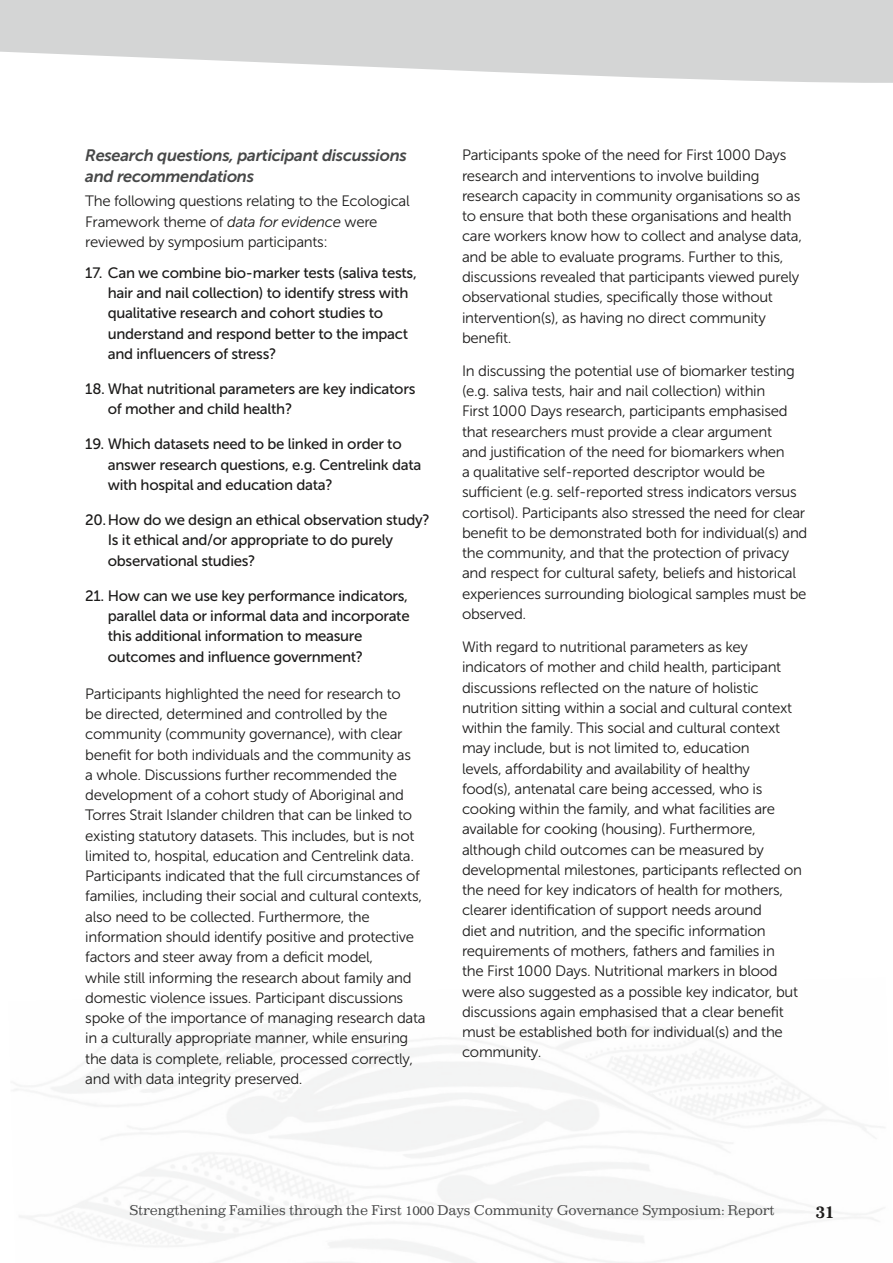
<style>
.page{position:relative;width:893px;height:1263px;background:#fff}
.page>*{position:absolute;margin:0;border:0;box-sizing:border-box;transform-origin:0 0}
.t1{font:700 18px "Impressum";color:#1c1b1a}
.t2{font:italic 16.5px/20.2px "Museo Sans 700";letter-spacing:-.02em;color:#474848}
.t3{font:15px/20.2px "Museo Sans 300";letter-spacing:-.02em;color:#1c1b1a}
.t4{font:15px/20.2px "Museo Sans 500";letter-spacing:-.02em;color:#1c1b1a}
.t5{font:13.5px "Impressum";letter-spacing:-.02em;color:#474848}
.s1{font-style:italic}
</style>
<div class="page">
<svg style="left:0;top:0;width:892px;height:83px;fill:#d4d5d5"></svg>
<p class="t2" style="left:85px;top:146px;width:323px">Research questions, participant discussions and recommendations</p>
<p class="t3" style="left:85px;top:191px;width:326px">The following questions relating to the Ecological<br>Framework theme of <span class="s1">data for evidence</span> were reviewed by symposium participants:</p>
<p class="t4" style="left:108px;top:262px;width:310px;text-indent:-22px">17. Can we combine bio-marker tests (saliva tests, hair and nail collection) to identify stress with qualitative research and cohort studies to understand and respond better to the impact and influencers of stress?</p>
<p class="t4" style="left:108px;top:378px;width:309px;text-indent:-22px">18. What nutritional parameters are key indicators of mother and child health?</p>
<p class="t4" style="left:108px;top:434px;width:315px;text-indent:-22px">19. Which datasets need to be linked in order to answer research questions, e.g. Centrelink data with hospital and education data?</p>
<p class="t4" style="left:108px;top:509px;width:323px;text-indent:-22px">20.How do we design an ethical observation study?<br>Is it ethical and/or appropriate to do purely observational studies?</p>
<p class="t4" style="left:108px;top:585px;width:303px;text-indent:-22px">21. How can we use key performance indicators, parallel data or informal data and incorporate this additional information to measure outcomes and influence government?</p>
<p class="t3" style="left:85px;top:683px;width:341px">Participants highlighted the need for research to<br>be directed, determined and controlled by the community (community governance), with clear benefit for both individuals and the community as<br>a whole. Discussions further recommended the development of a cohort study of Aboriginal and Torres Strait Islander children that can be linked to existing statutory datasets. This includes, but is not limited to, hospital, education and Centrelink data.<br>Participants indicated that the full circumstances of families, including their social and cultural contexts, also need to be collected. Furthermore, the information should identify positive and protective factors and steer away from a deficit model,<br>while still informing the research about family and domestic violence issues. Participant discussions spoke of the importance of managing research data in a culturally appropriate manner, while ensuring the data is complete, reliable, processed correctly, and with data integrity preserved.</p>
<p class="t3" style="left:462px;top:145px;width:341px">Participants spoke of the need for First 1000 Days research and interventions to involve building research capacity in community organisations so as to ensure that both these organisations and health care workers know how to collect and analyse data, and be able to evaluate programs. Further to this, discussions revealed that participants viewed purely observational studies, specifically those without intervention(s), as having no direct community benefit.</p>
<p class="t3" style="left:462px;top:360px;width:347px">In discussing the potential use of biomarker testing (e.g. saliva tests, hair and nail collection) within<br>First 1000 Days research, participants emphasised that researchers must provide a clear argument<br>and justification of the need for biomarkers when<br>a qualitative self-reported descriptor would be sufficient (e.g. self-reported stress indicators versus cortisol). Participants also stressed the need for clear benefit to be demonstrated both for individual(s) and the community, and that the protection of privacy and respect for cultural safety, beliefs and historical experiences surrounding biological samples must be observed.</p>
<p class="t3" style="left:462px;top:636px;width:341px">With regard to nutritional parameters as key indicators of mother and child health, participant discussions reflected on the nature of holistic nutrition sitting within a social and cultural context within the family. This social and cultural context may include, but is not limited to, education<br>levels, affordability and availability of healthy food(s), antenatal care being accessed, who is cooking within the family, and what facilities are available for cooking (housing). Furthermore, although child outcomes can be measured by developmental milestones, participants reflected on the need for key indicators of health for mothers, clearer identification of support needs around<br>diet and nutrition, and the specific information requirements of mothers, fathers and families in<br>the First 1000 Days. Nutritional markers in blood were also suggested as a possible key indicator, but discussions again emphasised that a clear benefit must be established both for individual(s) and the community.</p>
<p class="t5" style="left:129px;top:1201px;width:646px">Strengthening Families through the First 1000 Days Community Governance Symposium: Report</p>
<p class="t1" style="left:814px;top:1200px;width:21px">31</p>
</div>
